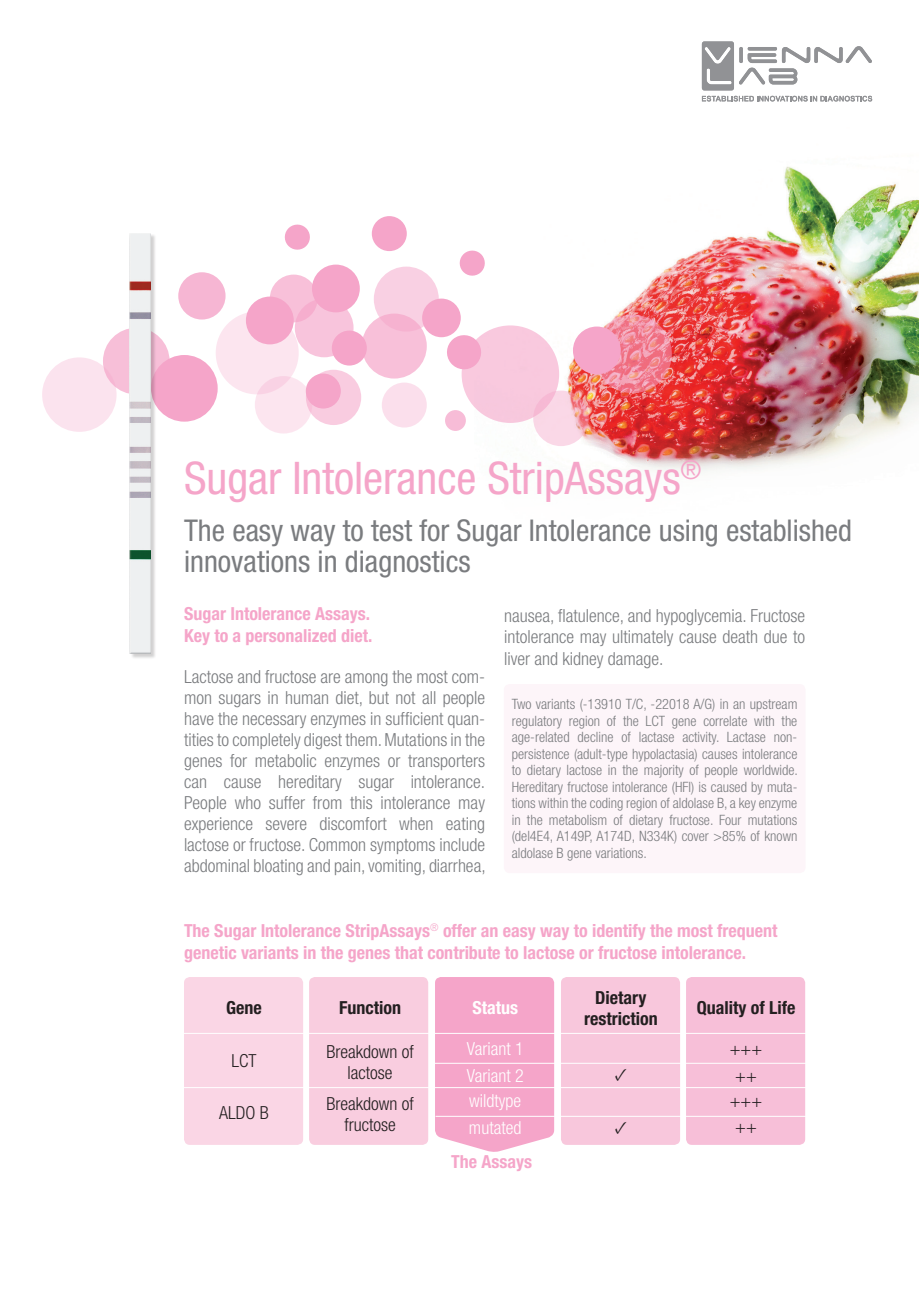
<style>
.page{position:relative;width:919px;height:1289px;background:#fff}
.page>*{position:absolute;margin:0;border:0;box-sizing:border-box;transform-origin:0 0}
.t1{font:condensed 45px "Helvetica Neue LT Pro";color:#f5a5c9}
.t2{font:condensed 30px/31.5px "Helvetica Neue LT Pro";color:#7a7c7f}
.t3{font:300 condensed 18px/21px "Helvetica Neue";color:#7a7c7f;text-align:justify}
.t4{font:700 condensed 18px/21.6px "Helvetica Neue LT Pro";color:#f5a5c9}
.t5{font:300 condensed 18px/26px "Helvetica Neue";color:#231f20;text-align:center}
.t6{font:700 condensed 18px/21px "Helvetica Neue LT Pro";color:#231f20;text-align:center}
.t7{font:300 condensed 18px/26.5px "Helvetica Neue";color:#fff}
.t8{font:700 condensed 18px "Helvetica Neue";color:#f5a5c9}
.t9{font:700 condensed 18px "Helvetica Neue LT Pro";color:#fff}
.t10{font:700 condensed 18px "Minion Pro";color:#231f20}
.t11{font:300 condensed 14.25px/16.5px "Helvetica Neue";color:#7a7c7f;text-align:justify}
</style>
<div class="page">
<img style="left:494px;top:166px;width:424px;height:306px">
<div style="left:445px;top:410px;width:21px;height:21px;background:#f7bcd7;border-radius:50%"></div>
<svg style="left:284px;top:224px;width:26px;height:26px"></svg>
<svg style="left:459px;top:250px;width:26px;height:26px"></svg>
<svg style="left:446px;top:334px;width:29px;height:35px"></svg>
<div style="left:270px;top:274px;width:47px;height:48px;background:#f8c0d9;border-radius:50%"></div>
<div style="left:246px;top:296px;width:48px;height:48px;background:#f5a5c9;border-radius:50%"></div>
<div style="left:312px;top:264px;width:48px;height:48px;background:#f5a5c9;border-radius:50%"></div>
<div style="left:573px;top:326px;width:47px;height:48px;background:#f5a5c9;border-radius:50%"></div>
<div style="left:255px;top:376px;width:57px;height:57px;background:#fce5ef;border-radius:50%"></div>
<div style="left:332px;top:330px;width:35px;height:35px;background:#f5a5c9;border-radius:50%"></div>
<svg style="left:306px;top:373px;width:35px;height:35px"></svg>
<div style="left:372px;top:216px;width:35px;height:35px;background:#f5a5c9;border-radius:50%"></div>
<div style="left:382px;top:382px;width:45px;height:45px;background:#fbdfec;border-radius:50%"></div>
<div style="left:362px;top:313px;width:65px;height:65px;background:#f8c0d9;border-radius:50%"></div>
<svg style="left:295px;top:298px;width:58px;height:59px;fill:#f8c4dc"></svg>
<svg style="left:461px;top:325px;width:98px;height:98px;background:#f8c7dd"></svg>
<svg style="left:533px;top:390px;width:55px;height:56px;background:#f7c8d6"></svg>
<svg style="left:374px;top:266px;width:65px;height:65px;fill:#f9d0e3"></svg>
<div style="left:422px;top:298px;width:39px;height:39px;background:#f5a5c9;border-radius:50%"></div>
<svg style="left:216px;top:311px;width:83px;height:83px;fill:#fce5ef"></svg>
<div style="left:178px;top:272px;width:47px;height:47px;background:#f6b6d3;border-radius:50%"></div>
<svg style="left:306px;top:370px;width:55px;height:55px;background:#f7bcd7"></svg>
<div style="left:103px;top:328px;width:67px;height:66px;background:#f7bfd8;border-radius:50%"></div>
<div style="left:151px;top:355px;width:67px;height:66px;background:#f5a5c9;border-radius:50%"></div>
<div style="left:42px;top:357px;width:75px;height:75px;background:#fbe3ee;border-radius:50%"></div>
<div style="left:184px;top:977px;width:119px;height:167px;background:#fad6e5;border-radius:6px"></div>
<svg style="left:435px;top:977px;width:119px;height:175px;background:#f5aacc"></svg>
<div style="left:504px;top:684px;width:301px;height:189px;background:#fdf5f9;border-radius:6px"></div>
<div style="left:309px;top:977px;width:119px;height:167px;background:#f9cddf;border-radius:6px"></div>
<div style="left:561px;top:977px;width:119px;height:167px;background:#f8c7dc;border-radius:6px"></div>
<div style="left:686px;top:977px;width:119px;height:167px;background:#f7bfd8;border-radius:6px"></div>
<hr style="left:182px;top:1032px;width:659px;height:1px;background:#fff">
<hr style="left:171px;top:1087px;width:675px;height:1px;background:#fff">
<hr style="left:433px;top:1062px;width:378px;height:1px;background:#fff">
<hr style="left:435px;top:1115px;width:378px;height:1px;background:#fff">
<svg style="left:593px;top:315px;width:78px;height:78px"></svg>
<div style="left:130px;top:234px;width:26px;height:425px;background:#231f20;opacity:.21"></div>
<img style="left:130px;top:233px;width:21px;height:420px">
<svg style="left:701px;top:41px;width:170px;height:49px"></svg>
<svg style="left:701px;top:96px;width:171px;height:5px"></svg>
<h1 class="t1" style="left:184px;top:452px;width:519px">Sugar Intolerance StripAssays<sup>®</sup></h1>
<h2 class="t2" style="left:184px;top:514px;width:669px">The easy way to test for Sugar Intolerance using established innovations in diagnostics</h2>
<p class="t4" style="left:184px;top:603px;width:190px">Sugar Intolerance Assays.<br>Key to a personalized diet.</p>
<p class="t3" style="left:184px;top:665px;width:303px">Lactose and fructose are among the most com&shy;mon sugars in human diet, but not all people have the necessary enzymes in sufficient quan&shy;tities to completely digest them. Mutations in the genes for metabolic enzymes or transporters can cause hereditary sugar intolerance.<br>People who suffer from this intolerance may experience severe discomfort when eating lactose or fructose. Common symptoms include abdominal bloating and pain, vomiting, diarrhea,</p>
<p class="t3" style="left:504px;top:604px;width:302px">nausea, flatulence, and hypoglycemia. Fructose intolerance may ultimately cause death due to liver and kidney damage.</p>
<p class="t11" style="left:511px;top:695px;width:288px">Two variants (-13910 T/C, -22018 A/G) in an upstream regulatory region of the LCT gene correlate with the age-related decline of lactase activity. Lactase non&shy;persistence (adult-type hypolactasia) causes intolerance to dietary lactose in the majority of people worldwide.<br>Hereditary fructose intolerance (HFI) is caused by muta&shy;tions within the coding region of aldolase B, a key enzyme in the metabolism of dietary fructose. Four mutations (del4E4, A149P, A174D, N334K) cover &gt;85% of known aldolase B gene variations.</p>
<p class="t4" style="left:184px;top:919px;width:595px">The Sugar Intolerance StripAssays<sup>®</sup> offer an easy way to identify the most frequent genetic variants in the genes that contribute to lactose or fructose intolerance.</p>
<p class="t6" style="left:339px;top:997px;width:63px">Function</p>
<p class="t5" style="left:326px;top:1040px;width:89px;line-height:21px">Breakdown of lactose</p>
<p class="t5" style="left:326px;top:1093px;width:89px;line-height:21px">Breakdown of fructose</p>
<p class="t6" style="left:584px;top:986px;width:75px">Dietary restriction</p>
<p class="t6" style="left:226px;top:997px;width:37px">Gene</p>
<p class="t5" style="left:231px;top:1047px;width:27px">LCT</p>
<p class="t5" style="left:219px;top:1099px;width:51px">ALDO B</p>
<p class="t9" style="left:472px;top:997px;width:47px">Status</p>
<p class="t7" style="left:466px;top:1035px;width:58px">Variant 1<br>Variant 2 wildtype mutated</p>
<p class="t8" style="left:451px;top:1150px;width:82px">The Assays</p>
<p class="t6" style="left:696px;top:997px;width:100px">Quality of Life</p>
<p class="t5" style="left:729px;top:1035px;width:34px">+++ ++ +++ ++</p>
<p class="t10" style="left:614px;top:1062px;width:14px">✓</p>
<p class="t10" style="left:614px;top:1114px;width:14px">✓</p>
</div>
